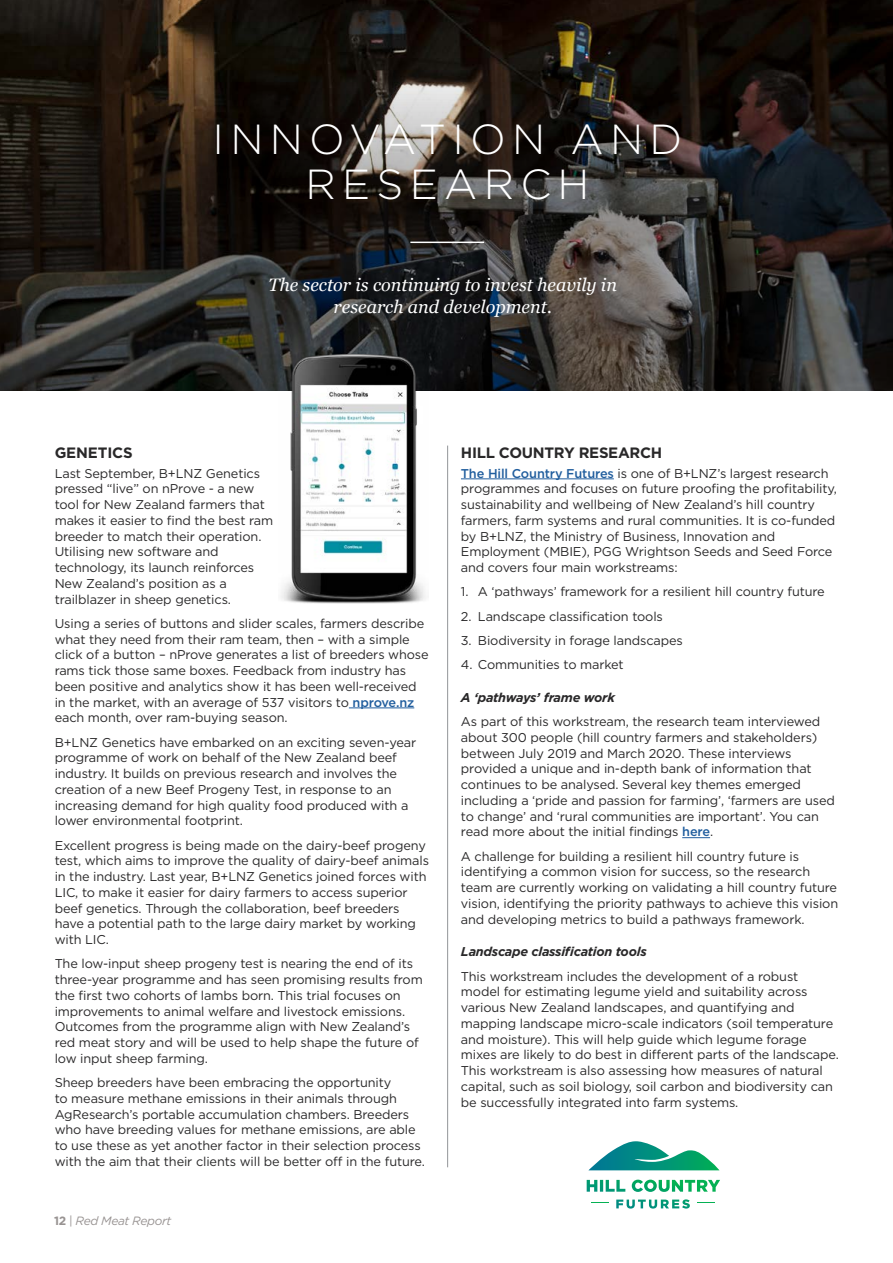
<style>
.page{position:relative;width:893px;height:1263px;background:#fff}
.page>*{position:absolute;margin:0;border:0;box-sizing:border-box;transform-origin:0 0}
.t1{font:300 42px/45px "Gotham";letter-spacing:.15em;color:#fff;text-align:center}
.t2{font:italic 18px/22.5px "Georgia";color:#fff;text-align:center}
.t3{font:700 15px "Gotham";letter-spacing:-.02em;color:#292829}
.t4{font:12.75px/15.8px "Gotham";letter-spacing:-.01em;color:#292829}
.t5{font:italic 700 12.75px "Gotham";letter-spacing:-.02em;color:#292829}
.t6{font:italic 12px "Gotham";letter-spacing:-.03em;color:#989392}
.s1{font-weight:500;color:#215e9e}
.s2{font-weight:700;font-style:normal}
.s3{font-style:normal}
</style>
<div class="page">
<img style="left:0;top:0;width:893px;height:55px">
<svg style="left:0;top:55px;width:893px;height:336px;background:#2a2623"></svg>
<hr style="left:349px;top:707px;width:65px;height:1px;background:#215e9e">
<hr style="left:461px;top:478px;width:153px;height:1px;background:#215e9e">
<svg style="left:682px;top:837px;width:28px;height:1px"></svg>
<hr style="left:410px;top:242px;width:74px;height:1px;background:#fff">
<hr style="left:447px;top:446px;width:1px;height:721px;background:#939598">
<img style="left:279px;top:345px;width:150px;height:258px">
<svg style="left:589px;top:1141px;width:130px;height:29px"></svg>
<svg style="left:587px;top:1179px;width:133px;height:13px"></svg>
<svg style="left:616px;top:1199px;width:74px;height:9px"></svg>
<svg style="left:591px;top:1202px;width:18px;height:1px"></svg>
<svg style="left:697px;top:1202px;width:18px;height:1px"></svg>
<h1 class="t1" style="left:213px;top:115px;width:471px">INNOVATION AND<br>RESEARCH</h1>
<h2 class="t2" style="left:269px;top:273px;width:350px">The sector is continuing to invest heavily in research and development.</h2>
<p class="t3" style="left:55px;top:442px;width:80px">GENETICS</p>
<p class="t4" style="left:55px;top:465px;width:220px">Last September, B+LNZ Genetics pressed “live” on nProve - a new tool for New Zealand farmers that makes it easier to find the best ram breeder to match their operation.<br>Utilising new software and technology, its launch reinforces<br>New Zealand’s position as a trailblazer in sheep genetics.</p>
<p class="t4" style="left:55px;top:615px;width:376px">Using a series of buttons and slider scales, farmers describe what they need from their ram team, then – with a simple click of a button – nProve generates a list of breeders whose rams tick those same boxes. Feedback from industry has been positive and analytics show it has been well-received in the market, with an average of 537 visitors to <span class="s1">nprove.nz </span>each month, over ram-buying season.</p>
<p class="t4" style="left:55px;top:734px;width:363px">B+LNZ Genetics have embarked on an exciting seven-year programme of work on behalf of the New Zealand beef industry. It builds on previous research and involves the creation of a new Beef Progeny Test, in response to an increasing demand for high quality food produced with a lower environmental footprint.</p>
<p class="t4" style="left:55px;top:837px;width:376px">Excellent progress is being made on the dairy-beef progeny test, which aims to improve the quality of dairy-beef animals in the industry. Last year, B+LNZ Genetics joined forces with LIC, to make it easier for dairy farmers to access superior beef genetics. Through the collaboration, beef breeders have a potential path to the large dairy market by working with LIC.</p>
<p class="t4" style="left:55px;top:956px;width:370px">The low-input sheep progeny test is nearing the end of its three-year programme and has seen promising results from the first two cohorts of lambs born. This trial focuses on improvements to animal welfare and livestock emissions.<br>Outcomes from the programme align with New Zealand’s red meat story and will be used to help shape the future of low input sheep farming.</p>
<p class="t4" style="left:55px;top:1074px;width:372px">Sheep breeders have been embracing the opportunity<br>to measure methane emissions in their animals through AgResearch’s portable accumulation chambers. Breeders who have breeding values for methane emissions, are able to use these as yet another factor in their selection process with the aim that their clients will be better off in the future.</p>
<p class="t6" style="left:54px;top:1213px;width:119px"><span class="s2">12</span> <span class="s3">|</span> Red Meat Report</p>
<p class="t3" style="left:461px;top:442px;width:203px">HILL COUNTRY RESEARCH</p>
<p class="t4" style="left:461px;top:465px;width:378px"><span class="s1">The Hill Country Futures</span> is one of B+LNZ’s largest research programmes and focuses on future proofing the profitability, sustainability and wellbeing of New Zealand’s hill country farmers, farm systems and rural communities. It is co-funded by B+LNZ, the Ministry of Business, Innovation and Employment (MBIE), PGG Wrightson Seeds and Seed Force and covers four main workstreams:</p>
<p class="t4" style="left:461px;top:584px;width:365px">1. A ‘pathways’ framework for a resilient hill country future</p>
<p class="t4" style="left:461px;top:608px;width:204px">2. Landscape classification tools</p>
<p class="t4" style="left:461px;top:632px;width:223px">3. Biodiversity in forage landscapes</p>
<p class="t4" style="left:461px;top:656px;width:164px">4. Communities to market</p>
<p class="t5" style="left:461px;top:689px;width:155px">A ‘pathways’ frame work</p>
<p class="t4" style="left:461px;top:713px;width:375px">As part of this workstream, the research team interviewed about 300 people (hill country farmers and stakeholders) between July 2019 and March 2020. These interviews provided a unique and in-depth bank of information that continues to be analysed. Several key themes emerged including a ‘pride and passion for farming’, ‘farmers are used to change’ and ‘rural communities are important’. You can read more about the initial findings <span class="s1">here</span>.</p>
<p class="t4" style="left:461px;top:848px;width:379px">A challenge for building a resilient hill country future is identifying a common vision for success, so the research team are currently working on validating a hill country future vision, identifying the priority pathways to achieve this vision and developing metrics to build a pathways framework.</p>
<p class="t5" style="left:461px;top:943px;width:187px">Landscape classification tools</p>
<p class="t4" style="left:461px;top:968px;width:379px">This workstream includes the development of a robust model for estimating legume yield and suitability across various New Zealand landscapes, and quantifying and mapping landscape micro-scale indicators (soil temperature and moisture). This will help guide which legume forage mixes are likely to do best in different parts of the landscape.<br>This workstream is also assessing how measures of natural capital, such as soil biology, soil carbon and biodiversity can be successfully integrated into farm systems.</p>
</div>
